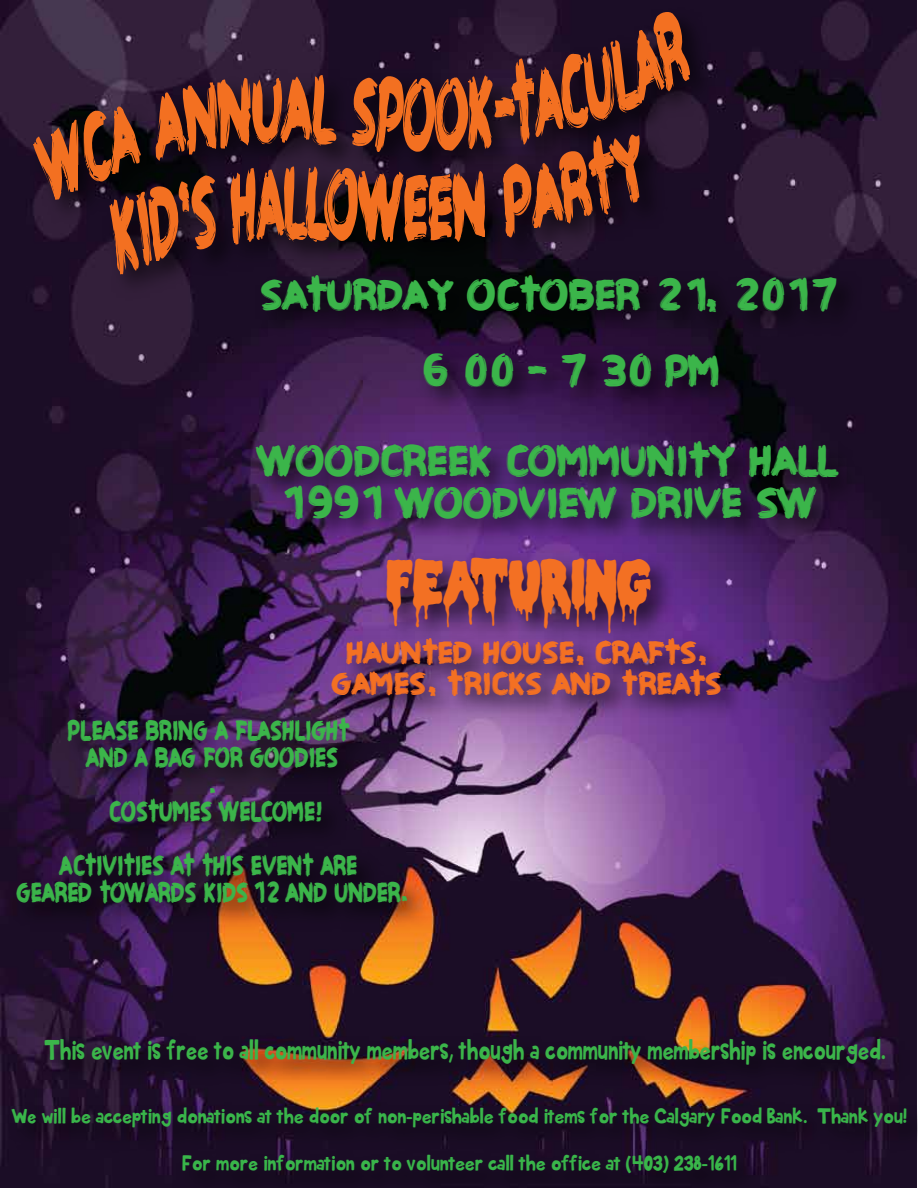
<style>
.page{position:relative;width:918px;height:1188px;background:#fff}
.page>*{position:absolute;margin:0;border:0;box-sizing:border-box;transform-origin:0 0}
.t1{font:59.55px "Double Feature";color:#f37023;scale:.83 1}
.t2{font:34.8px/41.7px "CF Haunted House";color:#3bb54a;text-align:center}
.t3{font:25.5px "KB Planet Earth";color:#3bb54a;scale:.8 1}
.t4{font:25.5px/30.6px "CF Haunted House";color:#f37023;text-align:center}
.t5{font:22.65px/27.2px "CF Haunted House";color:#3bb54a;text-align:center;scale:.8 1}
.t6{font:19.8px "KB Planet Earth";color:#39b54a;scale:.9 1}
</style>
<div class="page">
<img style="left:0;top:0;width:917px;height:1094px">
<img style="left:244px;top:259px;width:629px;height:298px">
<img style="left:375px;top:534px;width:329px;height:90px">
<img style="left:5px;top:703px;width:438px;height:291px">
<img style="left:21px;top:0;width:702px;height:308px">
<svg style="left:33px;top:12px;width:659px;height:264px;background:#572b26"></svg>
<div style="left:0;top:1094px;width:917px;height:94px;background:#190c24"></div>
<img style="left:320px;top:624px;width:437px;height:108px">
<img style="left:33px;top:1025px;width:885px;height:135px">
<h2 class="t2" style="left:263px;top:271px;width:576px">SATURDAY OCTOBER 21, 2017</h2>
<h2 class="t2" style="left:352px;top:347px;width:373px">:: ; 6:00 - 7:30 PM</h2>
<h2 class="t2" style="left:261px;top:438px;width:580px">WOODCREEK COMMUNITY HALL<br>1991 WOODVIEW DRIVE SW</h2>
<h1 class="t1" style="left:387px;top:548px;width:320px">FEATURING</h1>
<p class="t4" style="left:334px;top:635px;width:391px">HAUNTED HOUSE, CRAFTS,<br>GAMES, TRICKS AND TREATS</p>
<p class="t5" style="left:69px;top:715px;width:353px">PLEASE BRING A FLASHLIGHT</p>
<p class="t5" style="left:88px;top:742px;width:316px">AND A BAG FOR GOODIES</p>
<p class="t5" style="left:210px;top:769px;width:11px">.</p>
<p class="t5" style="left:111px;top:796px;width:268px">COSTUMES WELCOME!</p>
<p class="t5" style="left:18px;top:850px;width:491px">ACTIVITIES AT THIS EVENT ARE<br>GEARED TOWARDS KIDS 12 AND UNDER.</p>
<p class="t3" style="left:45px;top:1038px;width:1052px">This event is free to all community members, though a community membership is encourged.</p>
<p class="t6" style="left:11px;top:1107px;width:996px">We will be accepting donations at the door of non-perishable food items for the Calgary Food Bank. Thank you!</p>
<p class="t6" style="left:182px;top:1154px;width:618px">For more information or to volunteer call the office at (403) 238-1611</p>
</div>
